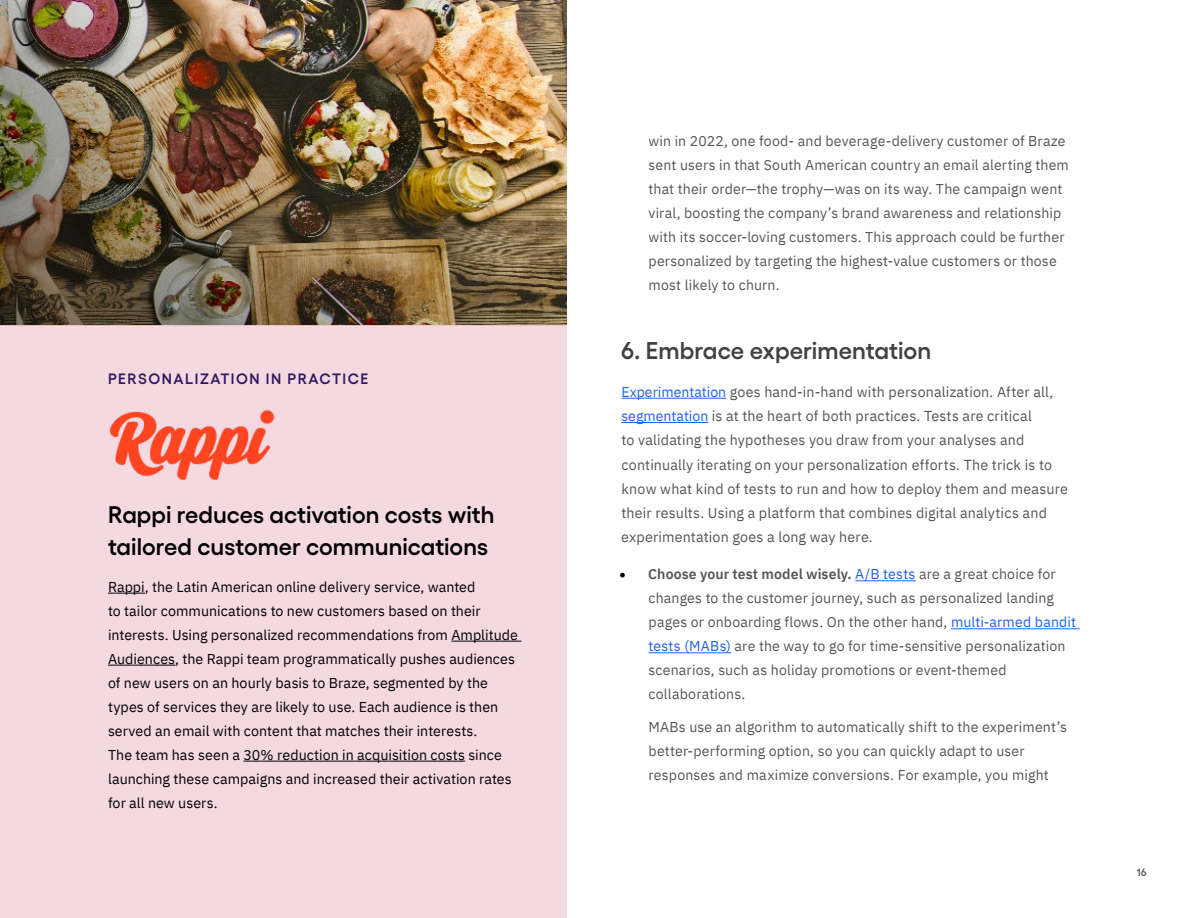
<style>
.page{position:relative;width:1188px;height:918px;background:#fff}
.page>*{position:absolute;margin:0;border:0;box-sizing:border-box;transform-origin:0 0}
.t1{font:600 24.3px "Gellix";color:#414042}
.t2{font:600 24px/31.5px "Gellix";color:#000}
.t3{font:600 15px "Gellix";letter-spacing:.1em;color:#2f1761}
.t4{font:14.4px/24.3px "IBM Plex Sans";letter-spacing:.01em;color:#565656}
.t5{font:14.25px/24px "IBM Plex Sans";letter-spacing:.01em;color:#565656}
.t6{font:14.25px/24px "IBM Plex Sans";color:#000}
.t7{font:600 10.5px "Gellix";color:#565656}
.s1{font-size:14.25px;color:#1e61f0}
.s2{font-family:"Minion Pro";font-size:18px;color:#000}
.s3{font-weight:600}
.s4{color:#1e61f0}
</style>
<div class="page">
<div style="left:0;top:0;width:567px;height:918px;background:#f5d9e1"></div>
<hr style="left:108px;top:593px;width:37px;height:1px;background:#000">
<hr style="left:451px;top:641px;width:70px;height:1px;background:#000">
<hr style="left:108px;top:665px;width:67px;height:1px;background:#000">
<hr style="left:244px;top:761px;width:221px;height:1px;background:#000">
<img style="left:109px;top:409px;width:166px;height:70px">
<hr style="left:621px;top:398px;width:105px;height:1px;background:#1e61f0">
<hr style="left:621px;top:422px;width:87px;height:1px;background:#1e61f0">
<hr style="left:855px;top:580px;width:61px;height:1px;background:#1e61f0">
<hr style="left:951px;top:628px;width:129px;height:1px;background:#1e61f0">
<hr style="left:649px;top:652px;width:82px;height:1px;background:#1e61f0">
<img style="left:0;top:0;width:567px;height:325px">
<p class="t3" style="left:108px;top:366px;width:262px">PERSONALIZATION IN PRACTICE</p>
<h2 class="t2" style="left:108px;top:497px;width:388px">Rappi reduces activation costs with tailored customer communications</h2>
<p class="t6" style="left:108px;top:574px;width:412px">Rappi, the Latin American online delivery service, wanted<br>to tailor communications to new customers based on their interests. Using personalized recommendations from Amplitude Audiences, the Rappi team programmatically pushes audiences of new users on an hourly basis to Braze, segmented by the types of services they are likely to use. Each audience is then served an email with content that matches their interests.<br>The team has seen a 30% reduction in acquisition costs since launching these campaigns and increased their activation rates for all new users.</p>
<p class="t5" style="left:648px;top:128px;width:422px">win in 2022, one food- and beverage-delivery customer of Braze sent users in that South American country an email alerting them that their order—the trophy—was on its way. The campaign went viral, boosting the company’s brand awareness and relationship with its soccer-loving customers. This approach could be further personalized by targeting the highest-value customers or those most likely to churn.</p>
<h1 class="t1" style="left:621px;top:332px;width:312px">6. Embrace experimentation</h1>
<p class="t4" style="left:621px;top:378px;width:448px"><span class="s1">Experimentation</span> goes hand-in-hand with personalization. After all, <span class="s1">segmentation</span> is at the heart of both practices. Tests are critical<br>to validating the hypotheses you draw from your analyses and continually iterating on your personalization efforts. The trick is to know what kind of tests to run and how to deploy them and measure their results. Using a platform that combines digital analytics and experimentation goes a long way here.</p>
<p class="t5" style="left:648px;top:561px;width:429px;text-indent:-29px"><span class="s2">•</span> <span class="s3">Choose your test model wisely.</span> <span class="s4">A/B tests</span> are a great choice for changes to the customer journey, such as personalized landing pages or onboarding flows. On the other hand, <span class="s4">multi-armed bandit tests (MABs)</span> are the way to go for time-sensitive personalization scenarios, such as holiday promotions or event-themed collaborations.</p>
<p class="t5" style="left:648px;top:714px;width:420px">MABs use an algorithm to automatically shift to the experiment’s better-performing option, so you can quickly adapt to user responses and maximize conversions. For example, you might</p>
<p class="t7" style="left:1137px;top:864px;width:11px">16</p>
</div>
